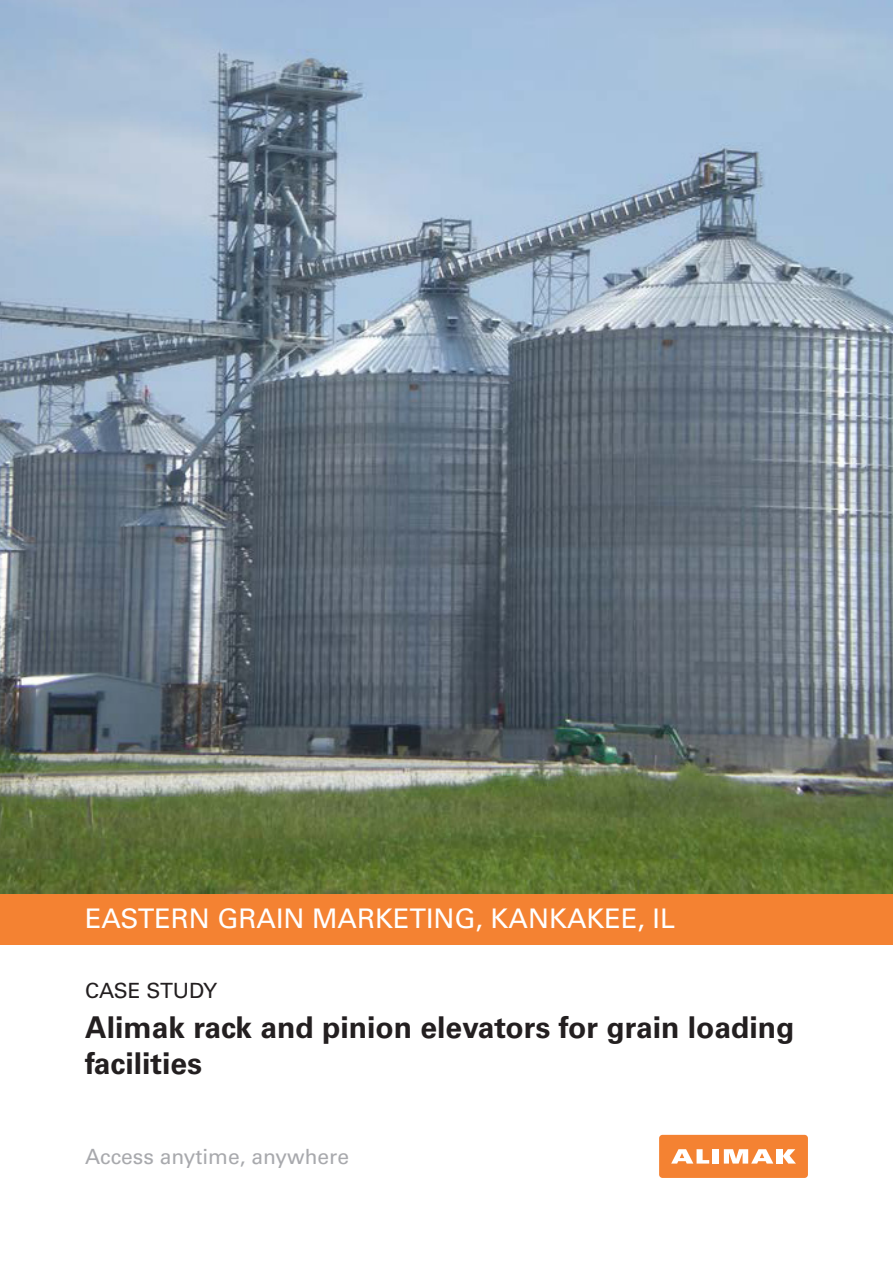
<style>
.page{position:relative;width:893px;height:1263px;background:#fff}
.page>*{position:absolute;margin:0;border:0;box-sizing:border-box;transform-origin:0 0}
.t1{font:700 30px/36px "Univers LT Std";color:#231f20}
.Project_name{font:27px "Univers LT Std";color:#fff}
.t2{font:21px "Univers LT Std";color:#a8a9ad}
.Document_type{font:21px "Univers LT Std";color:#231f20}
</style>
<div class="page">
<div style="left:659px;top:1135px;width:149px;height:43px;background:#f48232;border-radius:3px"></div>
<div style="left:713px;top:1149px;width:6px;height:14px;background:#fff"></div>
<div style="left:776px;top:1149px;width:7px;height:14px;background:#fff"></div>
<svg style="left:783px;top:1149px;width:13px;height:14px"></svg>
<svg style="left:671px;top:1149px;width:38px;height:14px"></svg>
<svg style="left:724px;top:1149px;width:49px;height:14px"></svg>
<div style="left:0;top:893px;width:893px;height:51px;background:#f48232"></div>
<img style="left:0;top:0;width:893px;height:893px">
<p class="Project_name" style="left:85px;top:902px;width:592px">EASTERN GRAIN MARKETING, KANKAKEE, IL</p>
<p class="Document_type" style="left:85px;top:978px;width:134px">CASE STUDY</p>
<p class="t1" style="left:85px;top:1009px;width:711px">Alimak rack and pinion elevators for grain loading facilities</p>
<p class="t2" style="left:85px;top:1144px;width:266px">Access anytime, anywhere</p>
</div>
